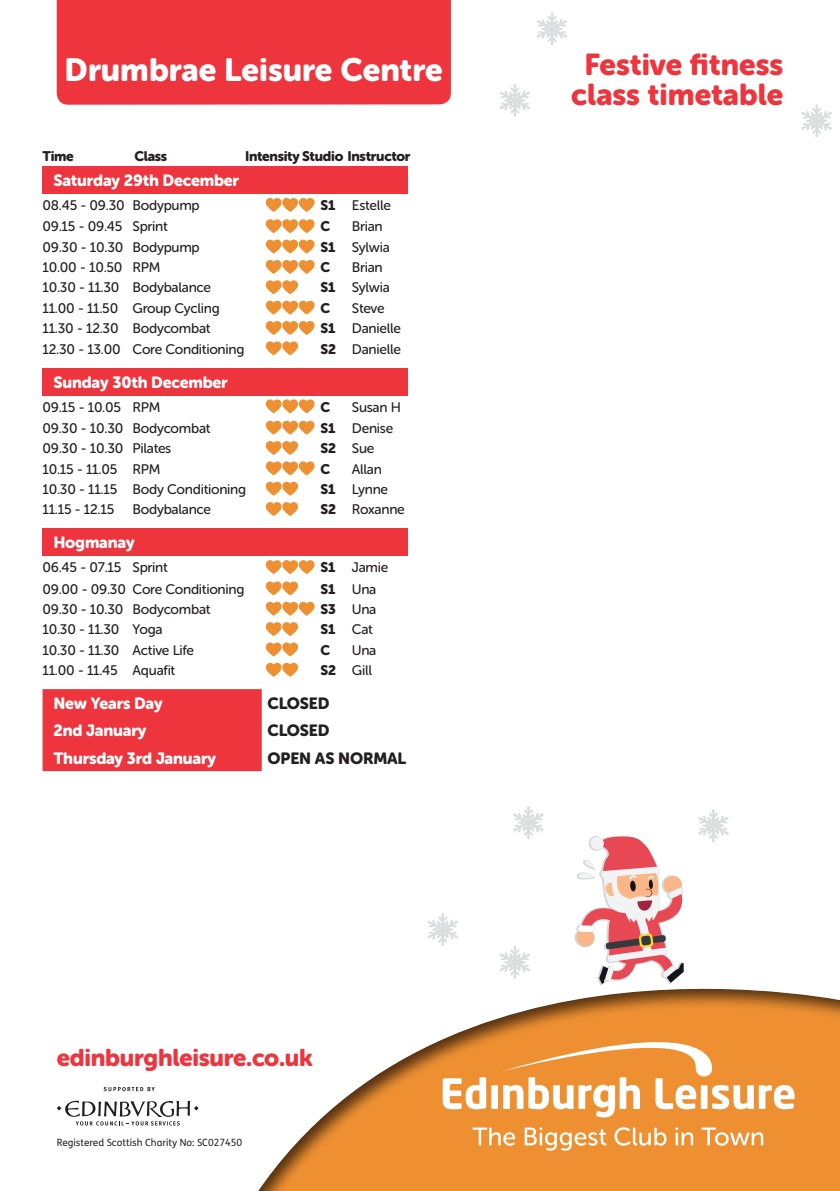
<style>
.page{position:relative;width:840px;height:1191px;background:#fff}
.page>*{position:absolute;margin:0;border:0;box-sizing:border-box;transform-origin:0 0}
.t1{font:32px "Museo Sans Rounded 900";color:#fff}
.t2{font:30px/30px "Museo Sans Rounded 900";color:#ee343d;text-align:center}
.t3{font:24px "Museo Sans Rounded 900";letter-spacing:-.01em;color:#ee343d}
.t4{font:16.2px "Museo Sans Rounded 900";letter-spacing:-.01em;color:#fff}
.t5{font:16.2px "Museo Sans Rounded 900";letter-spacing:-.01em;color:#231f20}
.t6{font:13.8px "Museo Sans Rounded 500";letter-spacing:-.02em;color:#231f20}
.t7{font:13.8px "Museo Sans Rounded 900";letter-spacing:-.02em;color:#231f20}
.t8{font:10px "FS Me";color:#231f20}
.s1{font-family:"Museo Sans Rounded 900"}
</style>
<div class="page">
<div style="left:57px;top:0;width:393px;height:105px;background:#ee343d"></div>
<div style="left:243px;top:986px;width:596px;height:205px;background:#231f20;opacity:.75"></div>
<svg style="left:472px;top:1127px;width:43px;height:18px"></svg>
<svg style="left:524px;top:1127px;width:82px;height:23px"></svg>
<svg style="left:614px;top:1127px;width:52px;height:18px"></svg>
<svg style="left:675px;top:1127px;width:17px;height:18px"></svg>
<svg style="left:700px;top:1127px;width:62px;height:18px"></svg>
<div style="left:491px;top:1085px;width:6px;height:24px;background:#fff"></div>
<svg style="left:500px;top:1011px;width:294px;height:106px;background:#eea053"></svg>
<svg style="left:442px;top:1077px;width:44px;height:32px"></svg>
<svg style="left:537px;top:12px;width:31px;height:33px"></svg>
<svg style="left:500px;top:84px;width:30px;height:33px"></svg>
<svg style="left:801px;top:104px;width:31px;height:33px"></svg>
<svg style="left:513px;top:806px;width:31px;height:33px"></svg>
<svg style="left:500px;top:946px;width:30px;height:33px"></svg>
<svg style="left:427px;top:913px;width:31px;height:33px"></svg>
<svg style="left:573px;top:809px;width:156px;height:179px"></svg>
<svg style="left:103px;top:1086px;width:52px;height:5px"></svg>
<svg style="left:57px;top:1100px;width:141px;height:25px"></svg>
<div style="left:43px;top:166px;width:365px;height:28px;background:#ee343d"></div>
<svg style="left:265px;top:198px;width:49px;height:14px"></svg>
<svg style="left:265px;top:219px;width:49px;height:75px"></svg>
<svg style="left:265px;top:300px;width:49px;height:55px"></svg>
<div style="left:43px;top:368px;width:365px;height:27px;background:#ee343d"></div>
<svg style="left:265px;top:399px;width:49px;height:14px"></svg>
<svg style="left:265px;top:420px;width:49px;height:55px"></svg>
<svg style="left:265px;top:481px;width:33px;height:35px"></svg>
<div style="left:43px;top:528px;width:365px;height:28px;background:#ee343d"></div>
<svg style="left:265px;top:560px;width:49px;height:14px"></svg>
<svg style="left:265px;top:581px;width:33px;height:14px"></svg>
<svg style="left:265px;top:601px;width:49px;height:55px"></svg>
<svg style="left:265px;top:662px;width:33px;height:15px"></svg>
<div style="left:43px;top:689px;width:219px;height:82px;background:#ee343d"></div>
<h1 class="t1" style="left:65px;top:52px;width:379px">Drumbrae Leisure Centre</h1>
<h2 class="t2" style="left:571px;top:50px;width:213px">Festive fitness class timetable</h2>
<p class="t7" style="left:43px;top:148px;width:33px">Time</p>
<p class="t7" style="left:134px;top:148px;width:34px">Class</p>
<p class="t7" style="left:245px;top:148px;width:167px">Intensity Studio Instructor</p>
<p class="t4" style="left:54px;top:171px;width:187px">Saturday 29th December</p>
<p class="t6" style="left:43px;top:198px;width:159px">08.45 - 09.30 Bodypump</p>
<p class="t6" style="left:320px;top:198px;width:72px"><span class="s1">S1</span> Estelle</p>
<p class="t6" style="left:43px;top:219px;width:127px">09.15 - 09.45 Sprint</p>
<p class="t7" style="left:320px;top:219px;width:11px">C</p>
<p class="t6" style="left:352px;top:219px;width:32px">Brian</p>
<p class="t6" style="left:43px;top:239px;width:159px">09.30 - 10.30 Bodypump</p>
<p class="t6" style="left:320px;top:239px;width:71px"><span class="s1">S1</span> Sylwia</p>
<p class="t6" style="left:43px;top:260px;width:119px">10.00 - 10.50 RPM</p>
<p class="t7" style="left:320px;top:259px;width:11px">C</p>
<p class="t6" style="left:352px;top:260px;width:32px">Brian</p>
<p class="t6" style="left:43px;top:280px;width:170px">10.30 - 11.30 Bodybalance</p>
<p class="t6" style="left:320px;top:280px;width:71px"><span class="s1">S1</span> Sylwia</p>
<p class="t6" style="left:43px;top:300px;width:179px">11.00 - 11.50 Group Cycling</p>
<p class="t7" style="left:320px;top:300px;width:11px">C</p>
<p class="t6" style="left:352px;top:300px;width:34px">Steve</p>
<p class="t6" style="left:43px;top:321px;width:169px">11.30 - 12.30 Bodycombat</p>
<p class="t6" style="left:320px;top:321px;width:82px"><span class="s1">S1</span> Danielle</p>
<p class="t6" style="left:43px;top:341px;width:203px">12.30 - 13.00 Core Conditioning</p>
<p class="t6" style="left:320px;top:341px;width:82px"><span class="s1">S2</span> Danielle</p>
<p class="t4" style="left:54px;top:373px;width:176px">Sunday 30th December</p>
<p class="t6" style="left:43px;top:399px;width:119px">09.15 - 10.05 RPM</p>
<p class="t7" style="left:320px;top:399px;width:11px">C</p>
<p class="t6" style="left:352px;top:399px;width:51px">Susan H</p>
<p class="t6" style="left:43px;top:420px;width:169px">09.30 - 10.30 Bodycombat</p>
<p class="t6" style="left:320px;top:420px;width:74px"><span class="s1">S1</span> Denise</p>
<p class="t6" style="left:43px;top:441px;width:130px">09.30 - 10.30 Pilates</p>
<p class="t6" style="left:320px;top:441px;width:55px"><span class="s1">S2</span> Sue</p>
<p class="t6" style="left:43px;top:461px;width:119px">10.15 - 11.05 RPM</p>
<p class="t7" style="left:320px;top:461px;width:11px">C</p>
<p class="t6" style="left:352px;top:461px;width:31px">Allan</p>
<p class="t6" style="left:43px;top:481px;width:205px">10.30 - 11.15 Body Conditioning</p>
<p class="t6" style="left:320px;top:481px;width:69px"><span class="s1">S1</span> Lynne</p>
<p class="t6" style="left:43px;top:502px;width:73px">11.15 - 12.15</p>
<p class="t6" style="left:132px;top:502px;width:80px">Bodybalance</p>
<p class="t6" style="left:320px;top:502px;width:86px"><span class="s1">S2</span> Roxanne</p>
<p class="t4" style="left:54px;top:533px;width:82px">Hogmanay</p>
<p class="t6" style="left:43px;top:560px;width:127px">06.45 - 07.15 Sprint</p>
<p class="t6" style="left:320px;top:560px;width:69px"><span class="s1">S1</span> Jamie</p>
<p class="t6" style="left:43px;top:581px;width:203px">09.00 - 09.30 Core Conditioning</p>
<p class="t6" style="left:320px;top:581px;width:57px"><span class="s1">S1</span> Una</p>
<p class="t6" style="left:43px;top:601px;width:169px">09.30 - 10.30 Bodycombat</p>
<p class="t6" style="left:320px;top:601px;width:57px"><span class="s1">S3</span> Una</p>
<p class="t6" style="left:43px;top:622px;width:121px">10.30 - 11.30 Yoga</p>
<p class="t6" style="left:320px;top:622px;width:54px"><span class="s1">S1</span> Cat</p>
<p class="t6" style="left:43px;top:642px;width:153px">10.30 - 11.30 Active Life</p>
<p class="t7" style="left:320px;top:642px;width:11px">C</p>
<p class="t6" style="left:352px;top:642px;width:26px">Una</p>
<p class="t6" style="left:43px;top:662px;width:134px">11.00 - 11.45 Aquafit</p>
<p class="t6" style="left:320px;top:662px;width:53px"><span class="s1">S2</span> Gill</p>
<p class="t4" style="left:54px;top:694px;width:110px">New Years Day</p>
<p class="t5" style="left:267px;top:694px;width:63px">CLOSED</p>
<p class="t4" style="left:54px;top:721px;width:94px">2nd January</p>
<p class="t5" style="left:267px;top:721px;width:63px">CLOSED</p>
<p class="t4" style="left:54px;top:748px;width:164px">Thursday 3rd January</p>
<p class="t5" style="left:267px;top:748px;width:140px">OPEN AS NORMAL</p>
<h3 class="t3" style="left:57px;top:1043px;width:257px">edinburghleisure.co.uk</h3>
<p class="t8" style="left:57px;top:1135px;width:187px">Registered Scottish Charity No: SC027450</p>
</div>
